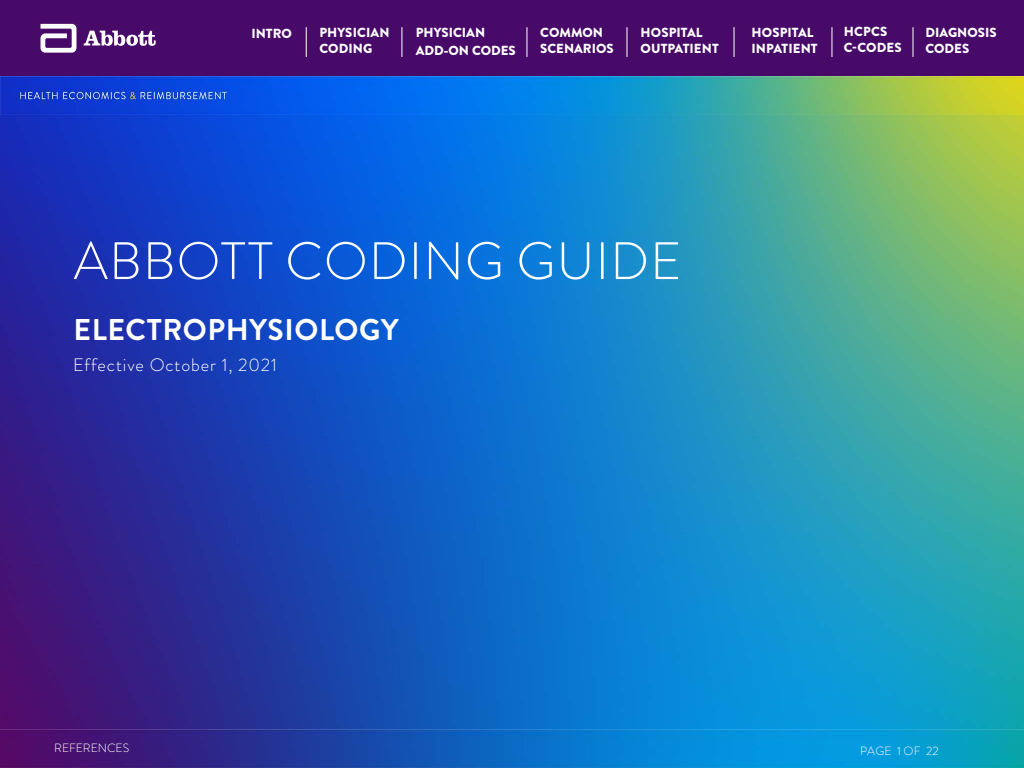
<style>
.page{position:relative;width:1024px;height:768px;background:#fff}
.page>*{position:absolute;margin:0;border:0;box-sizing:border-box;transform-origin:0 0}
.t1{font:300 52.6px "Brandon Grotesque";letter-spacing:.02em;color:#fff}
.t2{font:700 30px "Brandon Grotesque";letter-spacing:.02em;color:#fff}
.t3{font:300 18px "Brandon Grotesque";letter-spacing:.05em;color:#fff}
.t4{font:900 13.15px/15.8px "Brandon Grotesque";color:#fff}
.t5{font:300 12px "Brandon Grotesque";color:#fff}
</style>
<div class="page">
<div style="left:0;top:0;width:1024px;height:76px;background:#470a68"></div>
<svg style="left:41px;top:24px;width:36px;height:29px"></svg>
<svg style="left:84px;top:31px;width:72px;height:15px"></svg>
<hr style="left:831px;top:27px;width:1px;height:30px;background:#fff">
<hr style="left:734px;top:27px;width:1px;height:30px;background:#fff">
<hr style="left:401px;top:27px;width:1px;height:30px;background:#fff">
<hr style="left:306px;top:27px;width:1px;height:30px;background:#fff">
<hr style="left:912px;top:27px;width:2px;height:30px;background:#fff">
<hr style="left:626px;top:27px;width:1px;height:30px;background:#fff">
<hr style="left:526px;top:27px;width:1px;height:30px;background:#fff">
<img style="left:0;top:114px;width:1024px;height:616px">
<img style="left:0;top:76px;width:1024px;height:38px">
<img style="left:0;top:730px;width:1024px;height:38px">
<p class="t4" style="left:844px;top:24px;width:59px">HCPCS<br>C-CODES</p>
<p class="t4" style="left:641px;top:24px;width:80px">HOSPITAL<br>OUTPATIENT</p>
<p class="t4" style="left:752px;top:25px;width:68px">HOSPITAL<br>INPATIENT</p>
<p class="t4" style="left:416px;top:24px;width:101px;line-height:18.1px">PHYSICIAN<br>ADD-ON CODES</p>
<p class="t4" style="left:540px;top:25px;width:75px">COMMON<br>SCENARIOS</p>
<p class="t4" style="left:251px;top:25px;width:42px">INTRO</p>
<p class="t4" style="left:925px;top:25px;width:73px">DIAGNOSIS<br>CODES</p>
<p class="t4" style="left:319px;top:25px;width:72px">PHYSICIAN<br>CODING</p>
<h1 class="t1" style="left:74px;top:225px;width:609px">ABBOTT CODING GUIDE</h1>
<h2 class="t2" style="left:73px;top:308px;width:327px">ELECTROPHYSIOLOGY</h2>
<h3 class="t3" style="left:73px;top:353px;width:205px">Effective October 1, 2021</h3>
<p class="t5" style="left:54px;top:740px;width:77px">REFERENCES</p>
<p class="t5" style="left:860px;top:742px;width:80px">PAGE 1 OF 22</p>
<p class="t5" style="left:878px;top:742px;width:80px">PAGE 1 OF 22</p>
</div>
